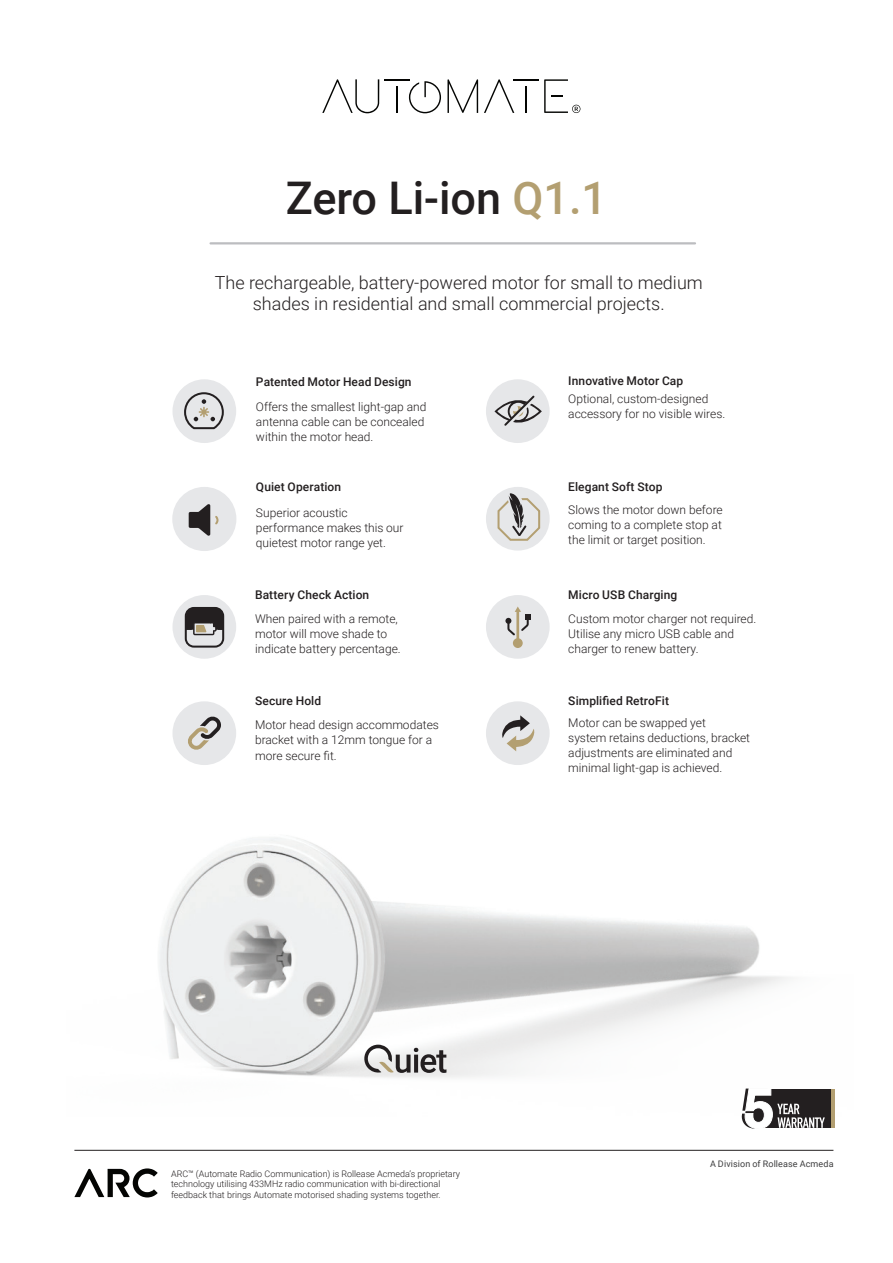
<style>
.page{position:relative;width:893px;height:1263px;background:#fff}
.page>*{position:absolute;margin:0;border:0;box-sizing:border-box;transform-origin:0 0}
.t1{font:500 45px "Roboto";color:#231f20}
.t2{font:300 18px/21.6px "Roboto";color:#231f20;text-align:center}
.t3{font:300 12px/15px "Roboto";color:#231f20}
.t4{font:500 12px "Roboto";letter-spacing:.01em;color:#231f20}
.t5{font:300 9px/10.8px "Roboto";color:#231f20}
.t6{font:9px "Roboto";letter-spacing:.015em;color:#3e3e3f}
.s1{color:#b39f71}
</style>
<div class="page">
<img style="left:159px;top:720px;width:630px;height:397px">
<div style="left:756px;top:1089px;width:75px;height:38px;background:#231f20"></div>
<svg style="left:742px;top:1088px;width:83px;height:41px"></svg>
<hr style="left:831px;top:1089px;width:4px;height:38px;background:#b39f71">
<svg style="left:447px;top:79px;width:31px;height:34px"></svg>
<hr style="left:396px;top:86px;width:2px;height:27px;background:#040503">
<hr style="left:384px;top:79px;width:26px;height:2px;background:#040503">
<hr style="left:525px;top:86px;width:2px;height:27px;background:#040503">
<hr style="left:513px;top:79px;width:26px;height:2px;background:#040503">
<svg style="left:484px;top:79px;width:30px;height:34px"></svg>
<svg style="left:322px;top:79px;width:57px;height:34px"></svg>
<svg style="left:409px;top:81px;width:32px;height:32px"></svg>
<svg style="left:544px;top:79px;width:36px;height:34px"></svg>
<hr style="left:211px;top:242px;width:484px;height:2px;background:#bcbdc0">
<hr style="left:74px;top:1150px;width:759px;height:1px;background:#231f20">
<svg style="left:74px;top:1168px;width:84px;height:29px"></svg>
<div style="left:172px;top:379px;width:64px;height:64px;background:#e6e7e9;border-radius:50%"></div>
<svg style="left:184px;top:392px;width:40px;height:38px"></svg>
<div style="left:172px;top:595px;width:64px;height:64px;background:#e6e7e9;border-radius:50%"></div>
<svg style="left:188px;top:610px;width:33px;height:25px"></svg>
<div style="left:185px;top:607px;width:39px;height:41px;border:2px solid #231f20;border-radius:8px"></div>
<div style="left:172px;top:701px;width:64px;height:64px;background:#e6e7e9;border-radius:50%"></div>
<svg style="left:188px;top:716px;width:33px;height:34px"></svg>
<div style="left:486px;top:379px;width:64px;height:64px;background:#e6e7e9;border-radius:50%"></div>
<svg style="left:494px;top:395px;width:48px;height:31px"></svg>
<div style="left:486px;top:487px;width:64px;height:63px;background:#e6e7e9;border-radius:50%"></div>
<svg style="left:497px;top:493px;width:44px;height:48px"></svg>
<div style="left:486px;top:595px;width:64px;height:64px;background:#e6e7e9;border-radius:50%"></div>
<div style="left:513px;top:638px;width:10px;height:10px;background:#b39f71;border-radius:50%"></div>
<svg style="left:505px;top:606px;width:25px;height:31px"></svg>
<hr style="left:516px;top:611px;width:3px;height:29px;background:#b39f71">
<div style="left:486px;top:701px;width:64px;height:64px;background:#e6e7e9;border-radius:50%"></div>
<svg style="left:502px;top:715px;width:32px;height:36px"></svg>
<svg style="left:364px;top:1045px;width:82px;height:28px"></svg>
<div style="left:172px;top:487px;width:64px;height:64px;background:#e6e7e9;border-radius:50%"></div>
<svg style="left:188px;top:504px;width:30px;height:32px"></svg>
<h1 class="t1" style="left:286px;top:166px;width:323px">Zero Li-ion <span class="s1">Q1.1</span></h1>
<h2 class="t2" style="left:215px;top:271px;width:490px">The rechargeable, battery-powered motor for small to medium shades in residential and small commercial projects.</h2>
<p class="t4" style="left:256px;top:373px;width:157px">Patented Motor Head Design</p>
<p class="t4" style="left:568px;top:373px;width:116px">Innovative Motor Cap</p>
<p class="t3" style="left:256px;top:399px;width:172px">Offers the smallest light-gap and antenna cable can be concealed within the motor head.</p>
<p class="t3" style="left:568px;top:391px;width:158px">Optional, custom-designed accessory for no visible wires.</p>
<p class="t4" style="left:256px;top:478px;width:87px">Quiet Operation</p>
<p class="t4" style="left:568px;top:478px;width:96px">Elegant Soft Stop</p>
<p class="t3" style="left:256px;top:505px;width:149px">Superior acoustic performance makes this our quietest motor range yet.</p>
<p class="t3" style="left:568px;top:502px;width:156px;text-align:justify">Slows the motor down before coming to a complete stop at the limit or target position.</p>
<p class="t4" style="left:255px;top:586px;width:116px">Battery Check Action</p>
<p class="t4" style="left:568px;top:586px;width:110px">Micro USB Charging</p>
<p class="t3" style="left:255px;top:611px;width:147px">When paired with a remote, motor will move shade to indicate battery percentage.</p>
<p class="t3" style="left:568px;top:611px;width:190px">Custom motor charger not required.<br>Utilise any micro USB cable and charger to renew battery.</p>
<p class="t4" style="left:255px;top:693px;width:68px">Secure Hold</p>
<p class="t4" style="left:568px;top:693px;width:102px">Simplified RetroFit</p>
<p class="t3" style="left:255px;top:717px;width:185px">Motor head design accommodates bracket with a 12mm tongue for a more secure fit.</p>
<p class="t3" style="left:568px;top:715px;width:183px">Motor can be swapped yet<br>system retains deductions, bracket adjustments are eliminated and minimal light-gap is achieved.</p>
<p class="t5" style="left:171px;top:1167px;width:291px">ARC™ (Automate Radio Communication) is Rollease Acmeda’s proprietary technology utilising 433MHz radio communication with bi-directional feedback that brings Automate motorised shading systems together.</p>
<p class="t6" style="left:710px;top:1158px;width:125px">A Division of Rollease Acmeda</p>
</div>
